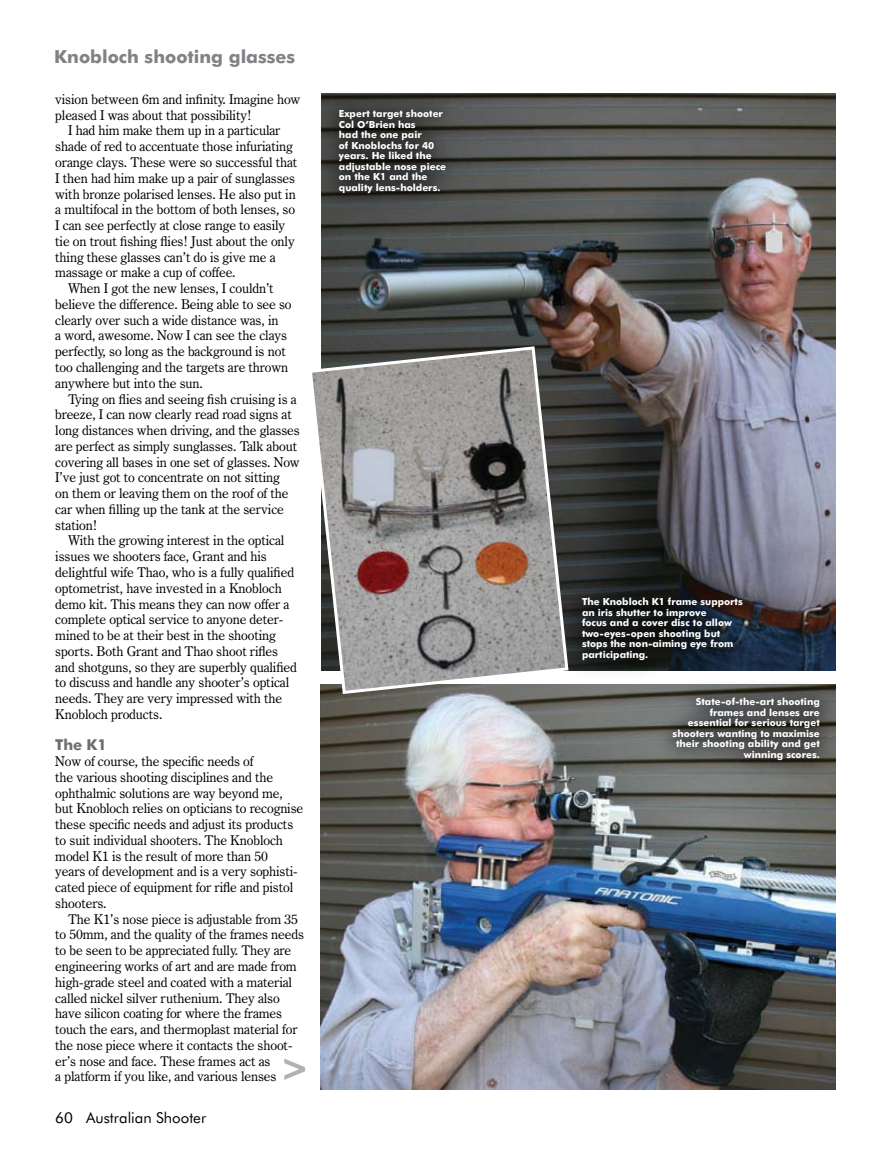
<style>
.page{position:relative;width:872px;height:1149px;background:#fff}
.page>*{position:absolute;margin:0;border:0;box-sizing:border-box;transform-origin:0 0}
.t1{font:900 condensed 36px "Futura BT";color:#afb1b4}
.t2{font:700 18px "Futura BT";color:#808285}
.t3{font:15px "Futura BT";color:#000}
.t4{font:700 15px "Futura BT";color:#6d6e71}
.t5{font:13.5px/15.8px "Century Oldstyle BT";letter-spacing:-.01em;color:#000}
.t6{font:700 9.75px/10.5px "Futura BT";color:#fff}
</style>
<div class="page">
<img style="left:320px;top:684px;width:516px;height:405px">
<img style="left:321px;top:94px;width:514px;height:576px">
<svg style="left:312px;top:344px;width:258px;height:351px;background:#908c8a"></svg>
<div style="left:316px;top:88px;width:151px;height:126px;background:#000;opacity:.9"></div>
<div style="left:559px;top:575px;width:205px;height:106px;background:#000;opacity:.9"></div>
<div style="left:651px;top:676px;width:191px;height:105px;background:#000;opacity:.9"></div>
<h2 class="t2" style="left:54px;top:46px;width:243px">Knobloch shooting glasses</h2>
<p class="t5" style="left:55px;top:91px;width:246px">vision between 6m and infinity. Imagine how pleased I was about that possibility!</p>
<p class="t5" style="left:68px;top:123px;width:214px">I had him make them up in a particular</p>
<p class="t5" style="left:55px;top:138px;width:239px">shade of red to accentuate those infuriating</p>
<p class="t5" style="left:55px;top:154px;width:244px">orange clays. These were so successful that</p>
<p class="t5" style="left:55px;top:170px;width:241px">I then had him make up a pair of sunglasses</p>
<p class="t5" style="left:55px;top:186px;width:242px">with bronze polarised lenses. He also put in</p>
<p class="t5" style="left:55px;top:201px;width:241px">a multifocal in the bottom of both lenses, so</p>
<p class="t5" style="left:55px;top:217px;width:231px">I can see perfectly at close range to easily</p>
<p class="t5" style="left:55px;top:233px;width:241px">tie on trout fishing flies! Just about the only</p>
<p class="t5" style="left:55px;top:249px;width:222px">thing these glasses can’t do is give me a</p>
<p class="t5" style="left:55px;top:264px;width:182px">massage or make a cup of coffee.</p>
<p class="t5" style="left:68px;top:280px;width:207px">When I got the new lenses, I couldn’t</p>
<p class="t5" style="left:55px;top:296px;width:238px">believe the difference. Being able to see so</p>
<p class="t5" style="left:55px;top:312px;width:225px">clearly over such a wide distance was, in</p>
<p class="t5" style="left:55px;top:327px;width:233px">a word, awesome. Now I can see the clays</p>
<p class="t5" style="left:55px;top:343px;width:232px">perfectly, so long as the background is not</p>
<p class="t5" style="left:55px;top:359px;width:234px">too challenging and the targets are thrown</p>
<p class="t5" style="left:55px;top:375px;width:149px">anywhere but into the sun.</p>
<p class="t5" style="left:68px;top:390px;width:230px">Tying on flies and seeing fish cruising is a</p>
<p class="t5" style="left:55px;top:406px;width:238px">breeze, I can now clearly read road signs at</p>
<p class="t5" style="left:55px;top:422px;width:246px">long distances when driving, and the glasses</p>
<p class="t5" style="left:55px;top:438px;width:243px">are perfect as simply sunglasses. Talk about</p>
<p class="t5" style="left:55px;top:453px;width:246px">covering all bases in one set of glasses. Now</p>
<p class="t5" style="left:55px;top:469px;width:226px">I’ve just got to concentrate on not sitting</p>
<p class="t5" style="left:55px;top:485px;width:235px">on them or leaving them on the roof of the</p>
<p class="t5" style="left:55px;top:501px;width:230px">car when filling up the tank at the service</p>
<p class="t5" style="left:55px;top:516px;width:43px">station!</p>
<p class="t5" style="left:68px;top:532px;width:218px">With the growing interest in the optical</p>
<p class="t5" style="left:55px;top:548px;width:213px">issues we shooters face, Grant and his</p>
<p class="t5" style="left:55px;top:564px;width:240px">delightful wife Thao, who is a fully qualified</p>
<p class="t5" style="left:55px;top:579px;width:228px">optometrist, have invested in a Knobloch</p>
<p class="t5" style="left:55px;top:595px;width:235px">demo kit. This means they can now offer a</p>
<p class="t5" style="left:55px;top:611px;width:230px">complete optical service to anyone deter-</p>
<p class="t5" style="left:55px;top:627px;width:222px">mined to be at their best in the shooting</p>
<p class="t5" style="left:55px;top:643px;width:224px">sports. Both Grant and Thao shoot rifles</p>
<p class="t5" style="left:55px;top:658px;width:243px">and shotguns, so they are superbly qualified</p>
<p class="t5" style="left:55px;top:674px;width:235px">to discuss and handle any shooter’s optical</p>
<p class="t5" style="left:55px;top:690px;width:228px">needs. They are very impressed with the</p>
<p class="t5" style="left:55px;top:706px;width:109px">Knobloch products.</p>
<p class="t4" style="left:55px;top:735px;width:53px">The K1</p>
<p class="t5" style="left:55px;top:753px;width:249px">Now of course, the specific needs of<br>the various shooting disciplines and the ophthalmic solutions are way beyond me, but Knobloch relies on opticians to recognise these specific needs and adjust its products to suit individual shooters. The Knobloch model K1 is the result of more than 50<br>years of development and is a very sophisti&shy;cated piece of equipment for rifle and pistol shooters.</p>
<p class="t5" style="left:55px;top:910px;width:250px;text-indent:13px">The K1’s nose piece is adjustable from 35 to 50mm, and the quality of the frames needs to be seen to be appreciated fully. They are engineering works of art and are made from high-grade steel and coated with a material called nickel silver ruthenium. They also have silicon coating for where the frames touch the ears, and thermoplast material for the nose piece where it contacts the shoot&shy;er’s nose and face. These frames act as<br>a platform if you like, and various lenses</p>
<h1 class="t1" style="left:280px;top:1045px;width:31px">&gt;</h1>
<p class="t3" style="left:55px;top:1108px;width:152px">60 Australian Shooter</p>
<p class="t6" style="left:339px;top:108px;width:109px">Expert target shooter<br>Col O’Brien has<br>had the one pair<br>of Knoblochs for 40 years. He liked the adjustable nose piece on the K1 and the quality lens-holders.</p>
<p class="t6" style="left:582px;top:596px;width:162px">The Knobloch K1 frame supports an iris shutter to improve<br>focus and a cover disc to allow two-eyes-open shooting but stops the non-aiming eye from participating.</p>
<p class="t6" style="left:672px;top:696px;width:149px;text-align:right">State-of-the-art shooting frames and lenses are essential for serious target shooters wanting to maximise their shooting ability and get winning scores.</p>
</div>
